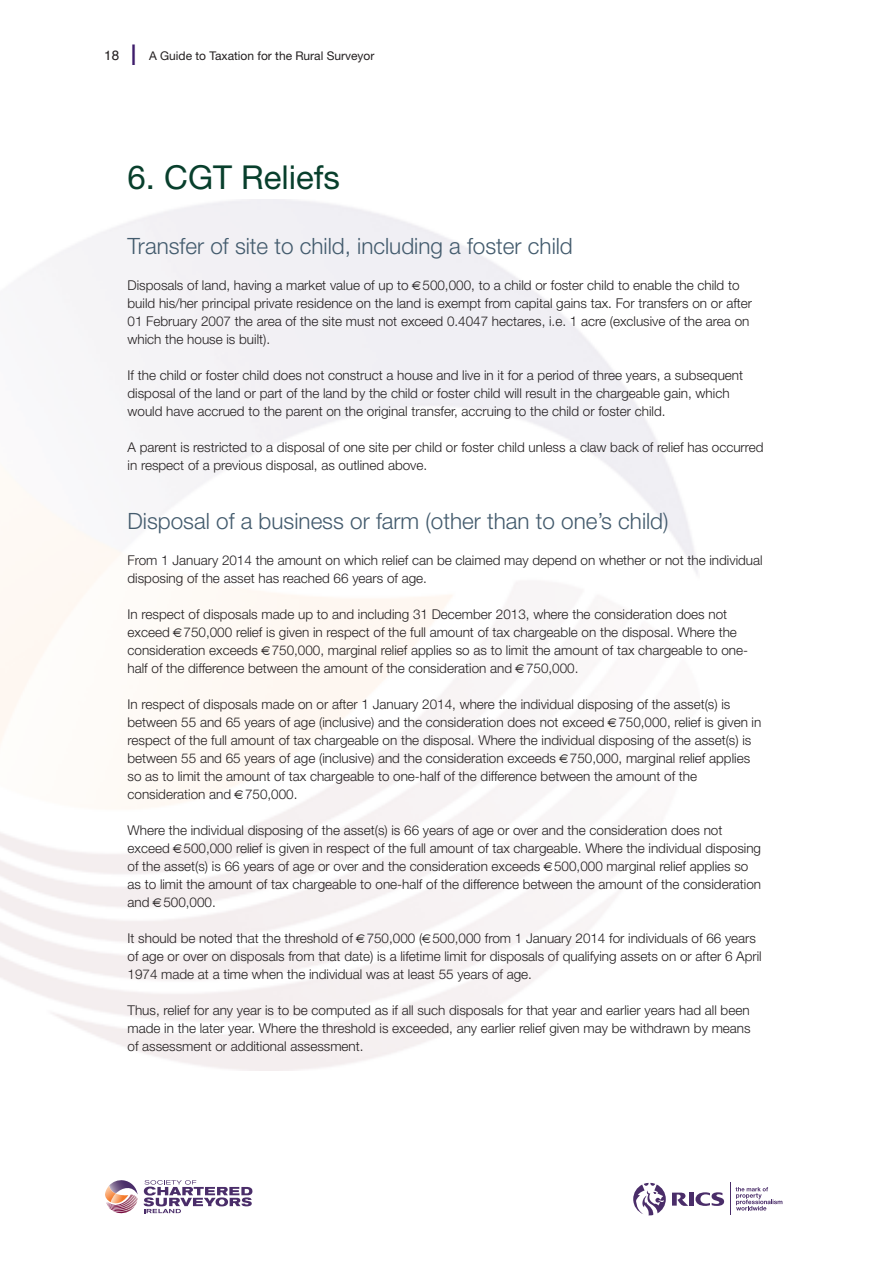
<style>
.page{position:relative;width:893px;height:1263px;background:#fff}
.page>*{position:absolute;margin:0;border:0;box-sizing:border-box;transform-origin:0 0}
.t1{font:33px "Helvetica Neue";color:#083f2c}
.t2{font:300 22.5px "Helvetica Neue";color:#435b6d}
.t3{font:300 13.5px/18px "Helvetica Neue";color:#231f20}
.t4{font:13.5px "Helvetica";color:#231f20}
.t5{font:12px "Helvetica Neue";color:#231f20}
.s1{font-size:28.5px;color:#3e1d6b}
</style>
<div class="page">
<svg style="left:105px;top:1180px;width:33px;height:34px"></svg>
<svg style="left:144px;top:1180px;width:108px;height:33px"></svg>
<svg style="left:695px;top:1192px;width:29px;height:14px"></svg>
<div style="left:689px;top:1192px;width:5px;height:13px;background:#4a2d69"></div>
<svg style="left:672px;top:1192px;width:16px;height:14px"></svg>
<svg style="left:633px;top:1183px;width:33px;height:32px"></svg>
<hr style="left:730px;top:1182px;width:1px;height:33px;background:#4a2d69">
<svg style="left:736px;top:1187px;width:46px;height:23px"></svg>
<svg style="left:412px;top:281px;width:9px;height:9px"></svg>
<svg style="left:261px;top:646px;width:9px;height:8px"></svg>
<svg style="left:173px;top:845px;width:9px;height:7px"></svg>
<svg style="left:153px;top:898px;width:8px;height:8px"></svg>
<svg style="left:356px;top:934px;width:9px;height:8px"></svg>
<p class="t4" style="left:104px;top:49px;width:35px">18 <span class="s1">|</span></p>
<p class="t5" style="left:149px;top:51px;width:227px">A Guide to Taxation for the Rural Surveyor</p>
<h1 class="t1" style="left:128px;top:166px;width:214px">6. CGT Reliefs</h1>
<h2 class="t2" style="left:128px;top:238px;width:447px">Transfer of site to child, including a foster child</h2>
<p class="t3" style="left:128px;top:277px;width:626px">Disposals of land, having a market value of up to 500,000, to a child or foster child to enable the child to build his/her principal private residence on the land is exempt from capital gains tax. For transfers on or after 01 February 2007 the area of the site must not exceed 0.4047 hectares, i.e. 1 acre (exclusive of the area on which the house is built).</p>
<p class="t3" style="left:128px;top:367px;width:617px">If the child or foster child does not construct a house and live in it for a period of three years, a subsequent disposal of the land or part of the land by the child or foster child will result in the chargeable gain, which would have accrued to the parent on the original transfer, accruing to the child or foster child.</p>
<p class="t3" style="left:128px;top:439px;width:638px">A parent is restricted to a disposal of one site per child or foster child unless a claw back of relief has occurred in respect of a previous disposal, as outlined above.</p>
<h2 class="t2" style="left:128px;top:512px;width:543px">Disposal of a business or farm (other than to one’s child)</h2>
<p class="t3" style="left:128px;top:552px;width:637px">From 1 January 2014 the amount on which relief can be claimed may depend on whether or not the individual disposing of the asset has reached 66 years of age.</p>
<p class="t3" style="left:128px;top:606px;width:622px">In respect of disposals made up to and including 31 December 2013, where the consideration does not exceed 750,000 relief is given in respect of the full amount of tax chargeable on the disposal. Where the consideration exceeds 750,000, marginal relief applies so as to limit the amount of tax chargeable to one&shy;half of the difference between the amount of the consideration and 750,000.</p>
<p class="t3" style="left:128px;top:696px;width:635px">In respect of disposals made on or after 1 January 2014, where the individual disposing of the asset(s) is between 55 and 65 years of age (inclusive) and the consideration does not exceed 750,000, relief is given in respect of the full amount of tax chargeable on the disposal. Where the individual disposing of the asset(s) is between 55 and 65 years of age (inclusive) and the consideration exceeds 750,000, marginal relief applies so as to limit the amount of tax chargeable to one-half of the difference between the amount of the consideration and 750,000.</p>
<p class="t3" style="left:128px;top:822px;width:635px">Where the individual disposing of the asset(s) is 66 years of age or over and the consideration does not exceed 500,000 relief is given in respect of the full amount of tax chargeable. Where the individual disposing of the asset(s) is 66 years of age or over and the consideration exceeds 500,000 marginal relief applies so as to limit the amount of tax chargeable to one-half of the difference between the amount of the consideration and 500,000.</p>
<p class="t3" style="left:128px;top:930px;width:636px">It should be noted that the threshold of 750,000 ( 500,000 from 1 January 2014 for individuals of 66 years of age or over on disposals from that date) is a lifetime limit for disposals of qualifying assets on or after 6 April<br>1974 made at a time when the individual was at least 55 years of age.</p>
<p class="t3" style="left:128px;top:1002px;width:625px;text-align:justify">Thus, relief for any year is to be computed as if all such disposals for that year and earlier years had all been made in the later year. Where the threshold is exceeded, any earlier relief given may be withdrawn by means of assessment or additional assessment.</p>
</div>
